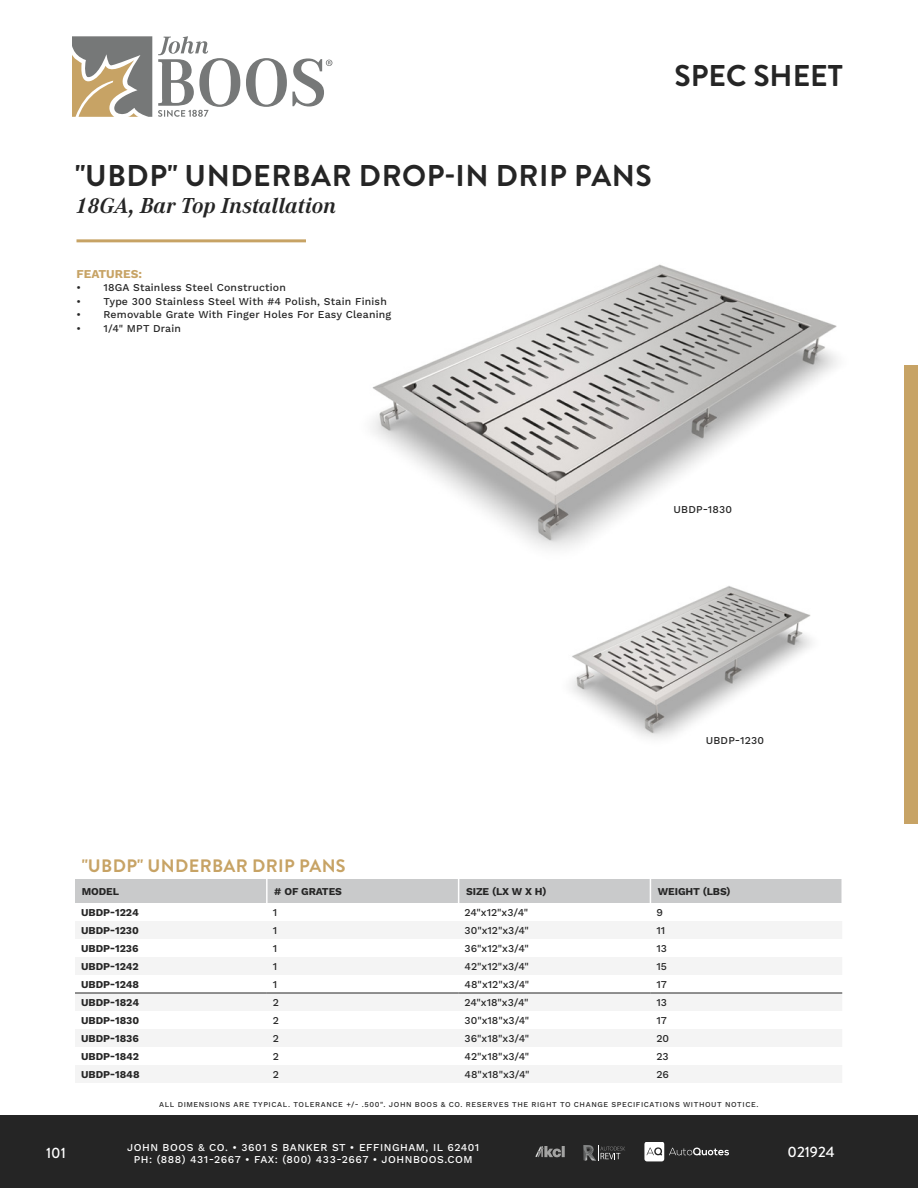
<style>
.page{position:relative;width:918px;height:1188px;background:#fff}
.page>*{position:absolute;margin:0;border:0;box-sizing:border-box;transform-origin:0 0}
.t1{font:700 30px "Brandon Grotesque";letter-spacing:.02em;color:#252525}
.t2{font:700 30px "Brandon Grotesque";color:#252525}
.t3{font:italic 700 22.5px "Corporate A Pro";color:#252525}
.t4{font:700 18px "Brandon Grotesque";letter-spacing:.02em;color:#c7a365}
.t5{font:500 15px "Brandon Grotesque";color:#fff}
.BULLET_POINTS{font:700 12px "Work Sans";color:#c7a365}
.BULLET_POINTS-2{font:500 10.5px "Work Sans";letter-spacing:.02em;color:#252525}
.TABLE_ROWS{font:500 10.5px "Work Sans";color:#252525}
.TABLE_ROWS-2{font:700 10.5px "Work Sans";color:#252525}
.t6{font:500 10.5px/12.6px "Work Sans";letter-spacing:.05em;color:#fff;text-align:center}
.t7{font:500 7.5px "Work Sans";letter-spacing:.075em;color:#252525}
</style>
<div class="page">
<div style="left:0;top:1116px;width:918px;height:72px;background:#252525"></div>
<svg style="left:583px;top:1145px;width:42px;height:16px"></svg>
<svg style="left:536px;top:1147px;width:29px;height:10px"></svg>
<svg style="left:644px;top:1142px;width:85px;height:19px"></svg>
<div style="left:905px;top:365px;width:13px;height:458px;background:#c7a365"></div>
<svg style="left:72px;top:36px;width:80px;height:81px;background:#a49a86"></svg>
<svg style="left:158px;top:36px;width:82px;height:81px"></svg>
<svg style="left:246px;top:58px;width:86px;height:49px"></svg>
<img style="left:372px;top:264px;width:465px;height:285px">
<img style="left:571px;top:586px;width:241px;height:153px">
<hr style="left:76px;top:239px;width:230px;height:3px;background:#c7a365">
<svg style="left:75px;top:921px;width:767px;height:162px;fill:#f4f4f4"></svg>
<div style="left:75px;top:879px;width:767px;height:24px;background:#c9cacb"></div>
<hr style="left:75px;top:993px;width:192px;height:1px;background:#252525">
<hr style="left:267px;top:993px;width:192px;height:1px;background:#252525">
<hr style="left:459px;top:993px;width:191px;height:1px;background:#252525">
<hr style="left:650px;top:993px;width:192px;height:1px;background:#252525">
<h1 class="t2" style="left:675px;top:55px;width:170px">SPEC SHEET</h1>
<p class="t1" style="left:75px;top:155px;width:578px">"UBDP" UNDERBAR DROP-IN DRIP PANS</p>
<p class="t3" style="left:75px;top:190px;width:263px">18GA, Bar Top Installation</p>
<p class="BULLET_POINTS" style="left:76px;top:267px;width:67px">FEATURES:</p>
<p class="BULLET_POINTS-2" style="left:76px;top:282px;width:211px">• 18GA Stainless Steel Construction</p>
<p class="BULLET_POINTS-2" style="left:76px;top:295px;width:312px">• Type 300 Stainless Steel With #4 Polish, Stain Finish</p>
<p class="BULLET_POINTS-2" style="left:76px;top:309px;width:316px">• Removable Grate With Finger Holes For Easy Cleaning</p>
<p class="BULLET_POINTS-2" style="left:76px;top:322px;width:106px">• 1/4" MPT Drain</p>
<p class="BULLET_POINTS-2" style="left:674px;top:503px;width:60px">UBDP-1830</p>
<p class="BULLET_POINTS-2" style="left:706px;top:734px;width:60px">UBDP-1230</p>
<p class="t4" style="left:82px;top:853px;width:265px">"UBDP" UNDERBAR DRIP PANS</p>
<p class="TABLE_ROWS-2" style="left:82px;top:885px;width:39px">MODEL</p>
<p class="TABLE_ROWS-2" style="left:274px;top:885px;width:69px"># OF GRATES</p>
<p class="TABLE_ROWS-2" style="left:466px;top:885px;width:82px">SIZE (LX W X H)</p>
<p class="TABLE_ROWS-2" style="left:658px;top:885px;width:74px">WEIGHT (LBS)</p>
<p class="TABLE_ROWS-2" style="left:81px;top:906px;width:59px">UBDP-1224</p>
<p class="TABLE_ROWS" style="left:273px;top:906px;width:6px">1</p>
<p class="TABLE_ROWS" style="left:465px;top:906px;width:65px">24"x12"x3/4"</p>
<p class="TABLE_ROWS" style="left:656px;top:906px;width:8px">9</p>
<p class="TABLE_ROWS-2" style="left:81px;top:924px;width:59px">UBDP-1230</p>
<p class="TABLE_ROWS" style="left:273px;top:924px;width:6px">1</p>
<p class="TABLE_ROWS" style="left:465px;top:924px;width:66px">30"x12"x3/4"</p>
<p class="TABLE_ROWS" style="left:656px;top:924px;width:10px">11</p>
<p class="TABLE_ROWS-2" style="left:81px;top:942px;width:59px">UBDP-1236</p>
<p class="TABLE_ROWS" style="left:273px;top:942px;width:6px">1</p>
<p class="TABLE_ROWS" style="left:465px;top:942px;width:66px">36"x12"x3/4"</p>
<p class="TABLE_ROWS" style="left:656px;top:942px;width:12px">13</p>
<p class="TABLE_ROWS-2" style="left:81px;top:960px;width:59px">UBDP-1242</p>
<p class="TABLE_ROWS" style="left:273px;top:960px;width:6px">1</p>
<p class="TABLE_ROWS" style="left:465px;top:960px;width:66px">42"x12"x3/4"</p>
<p class="TABLE_ROWS" style="left:656px;top:960px;width:12px">15</p>
<p class="TABLE_ROWS-2" style="left:81px;top:978px;width:60px">UBDP-1248</p>
<p class="TABLE_ROWS" style="left:273px;top:978px;width:6px">1</p>
<p class="TABLE_ROWS" style="left:465px;top:978px;width:66px">48"x12"x3/4"</p>
<p class="TABLE_ROWS" style="left:656px;top:978px;width:12px">17</p>
<p class="TABLE_ROWS-2" style="left:81px;top:996px;width:60px">UBDP-1824</p>
<p class="TABLE_ROWS" style="left:273px;top:996px;width:8px">2</p>
<p class="TABLE_ROWS" style="left:465px;top:996px;width:65px">24"x18"x3/4"</p>
<p class="TABLE_ROWS" style="left:656px;top:996px;width:12px">13</p>
<p class="TABLE_ROWS-2" style="left:81px;top:1014px;width:60px">UBDP-1830</p>
<p class="TABLE_ROWS" style="left:273px;top:1014px;width:8px">2</p>
<p class="TABLE_ROWS" style="left:465px;top:1014px;width:66px">30"x18"x3/4"</p>
<p class="TABLE_ROWS" style="left:656px;top:1014px;width:12px">17</p>
<p class="TABLE_ROWS-2" style="left:81px;top:1032px;width:59px">UBDP-1836</p>
<p class="TABLE_ROWS" style="left:273px;top:1032px;width:8px">2</p>
<p class="TABLE_ROWS" style="left:465px;top:1032px;width:66px">36"x18"x3/4"</p>
<p class="TABLE_ROWS" style="left:656px;top:1032px;width:14px">20</p>
<p class="TABLE_ROWS-2" style="left:81px;top:1050px;width:60px">UBDP-1842</p>
<p class="TABLE_ROWS" style="left:273px;top:1050px;width:8px">2</p>
<p class="TABLE_ROWS" style="left:465px;top:1050px;width:66px">42"x18"x3/4"</p>
<p class="TABLE_ROWS" style="left:656px;top:1050px;width:14px">23</p>
<p class="TABLE_ROWS-2" style="left:81px;top:1068px;width:60px">UBDP-1848</p>
<p class="TABLE_ROWS" style="left:273px;top:1068px;width:8px">2</p>
<p class="TABLE_ROWS" style="left:465px;top:1068px;width:66px">48"x18"x3/4"</p>
<p class="TABLE_ROWS" style="left:656px;top:1068px;width:14px">26</p>
<p class="t7" style="left:159px;top:1100px;width:601px">ALL DIMENSIONS ARE TYPICAL. TOLERANCE +/- .500". JOHN BOOS &amp; CO. RESERVES THE RIGHT TO CHANGE SPECIFICATIONS WITHOUT NOTICE.</p>
<p class="t6" style="left:127px;top:1141px;width:354px">JOHN BOOS &amp; CO. • 3601 S BANKER ST • EFFINGHAM, IL 62401<br>PH: (888) 431-2667 • FAX: (800) 433-2667 • JOHNBOOS.COM</p>
<h3 class="t5" style="left:46px;top:1143px;width:21px">101</h3>
<p class="t5" style="left:788px;top:1142px;width:48px">021924</p>
</div>
